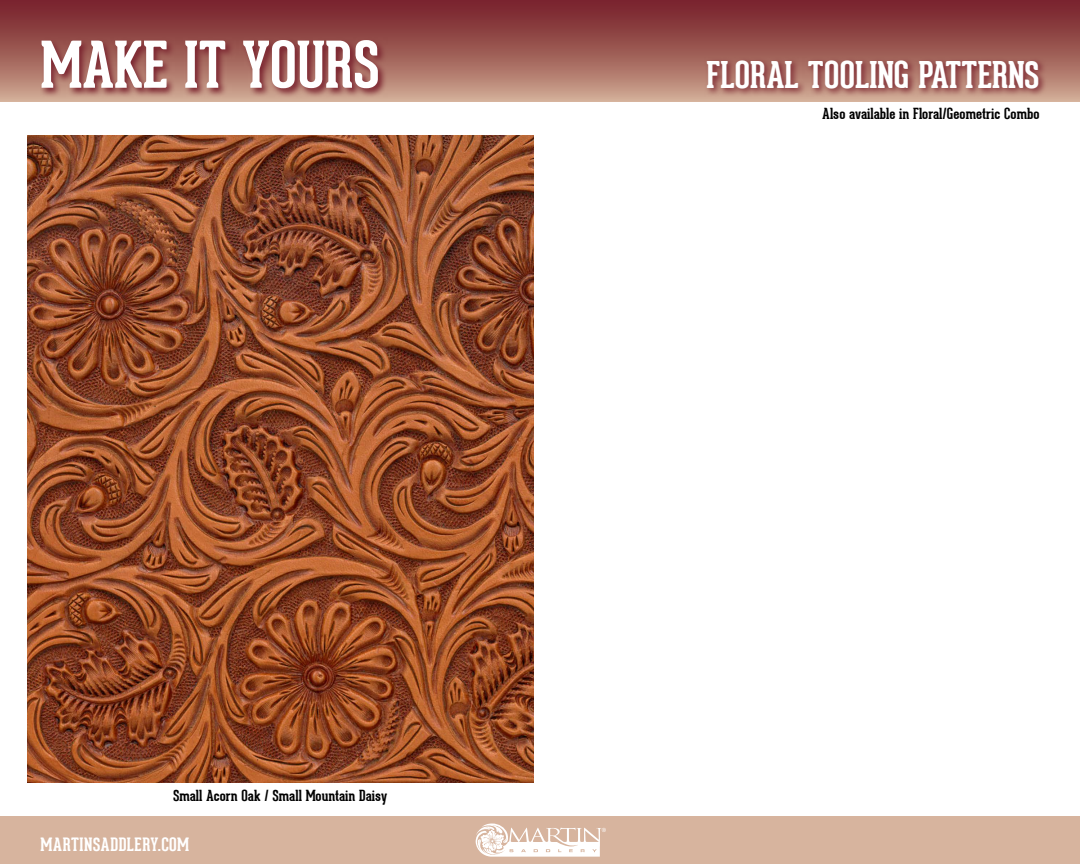
<style>
.page{position:relative;width:1080px;height:864px;background:#fff}
.page>*{position:absolute;margin:0;border:0;box-sizing:border-box;transform-origin:0 0}
.t1{font:700 63px "Geared Slab";color:#fff}
.t2{font:700 36px "Geared Slab";color:#fff}
.t3{font:700 18px "Geared Slab";letter-spacing:.02em;color:#fff}
.t4{font:700 15px "Geared Slab";color:#000}
</style>
<div class="page">
<div style="left:0;top:817px;width:1080px;height:47px;background:#d7b49e"></div>
<div style="left:0;top:0;width:1080px;height:101px;background:linear-gradient(to bottom,#721924,#cca48d)"></div>
<svg style="left:475px;top:824px;width:131px;height:33px"></svg>
<img style="left:27px;top:135px;width:506px;height:648px">
<svg style="left:40px;top:38px;width:347px;height:60px;background:#9a5753"></svg>
<svg style="left:704px;top:57px;width:344px;height:40px;background:#a2625c"></svg>
<h1 class="t1" style="left:40px;top:25px;width:341px">MAKE IT YOURS</h1>
<p class="t4" style="left:173px;top:786px;width:216px">Small Acorn Oak / Small Mountain Daisy</p>
<p class="t3" style="left:40px;top:833px;width:150px">MARTINSADDLERY.COM</p>
<h2 class="t2" style="left:707px;top:52px;width:334px">FLORAL TOOLING PATTERNS</h2>
<p class="t4" style="left:822px;top:104px;width:219px">Also available in Floral/Geometric Combo</p>
</div>
